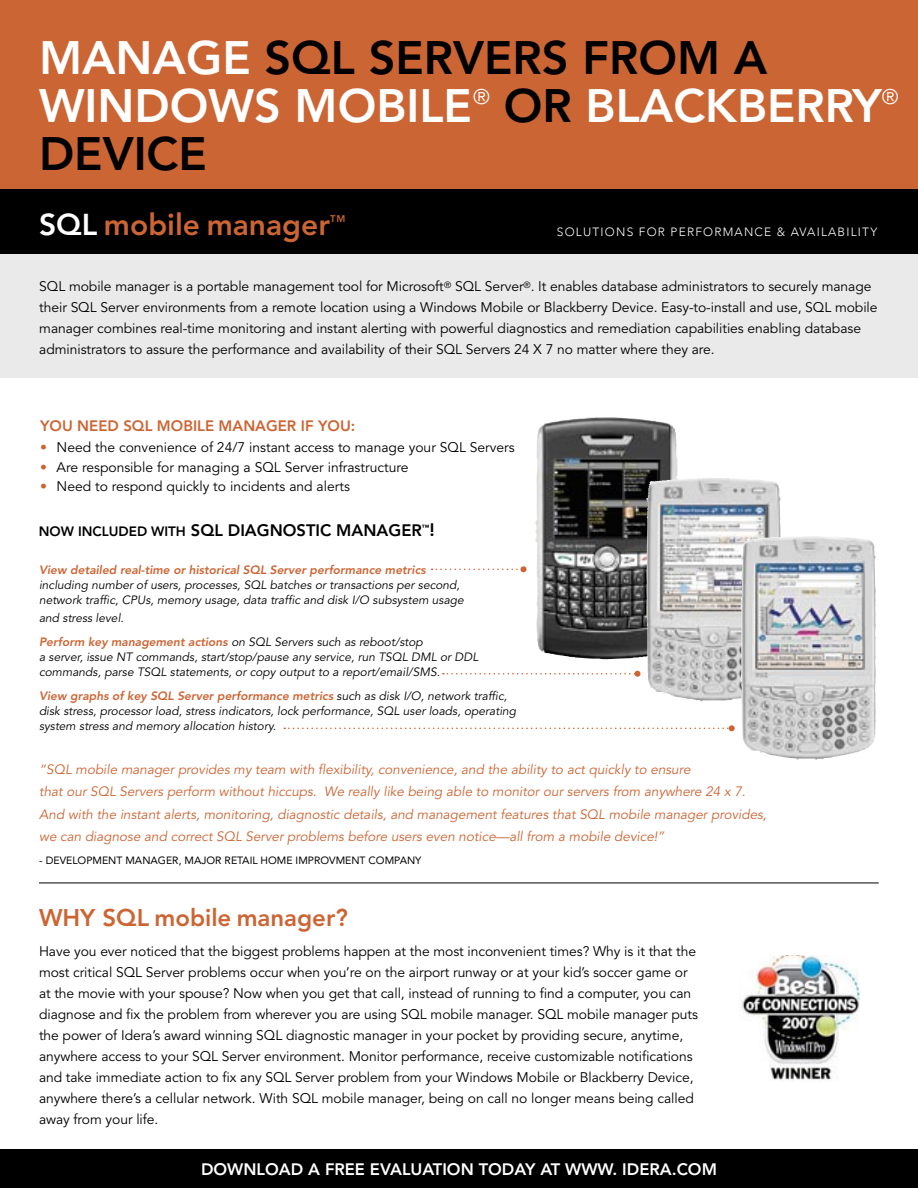
<style>
.page{position:relative;width:918px;height:1188px;background:#fff}
.page>*{position:absolute;margin:0;border:0;box-sizing:border-box;transform-origin:0 0}
.t1{font:800 46.5px/48px "Avenir LT Std";color:#fff}
.t2{font:800 30px "Avenir LT Std";color:#cc6534}
.t3{font:800 24px "Avenir LT Std";color:#cc6534}
.t4{font:800 16.5px "Avenir LT Std";color:#fff}
.t5{font:800 16.5px "Avenir LT Std";color:#000}
.t6{font:800 15px "Avenir LT Std";color:#cc6534}
.t7{font:13.8px/21px "Avenir LT Std";letter-spacing:-.005em;color:#000}
.t8{font:italic 13.5px/22.5px "Avenir";color:#cc6534}
.t9{font:italic 12px/15px "Avenir";color:#000}
.t10{font:italic 800 12px "Avenir";color:#cc6534}
.t11{font:300 12px "Avenir LT";letter-spacing:.1em;color:#fff}
.t12{font:10.5px "Avenir";color:#000}
.t13{font:800 9.6px "Avenir LT Std";color:#cc6534}
.s1{color:#000}
.s2{color:#fff}
.s3{color:#cc6534}
.s4{font-size:13.5px}
.s5{font-size:18px}
.s6{font-weight:800;color:#cc6534}
</style>
<div class="page">
<div style="left:0;top:254px;width:918px;height:124px;background:#eaeaea"></div>
<div style="left:0;top:1150px;width:918px;height:38px;background:#000"></div>
<hr style="left:39px;top:883px;width:840px;height:1px;background:#000">
<div style="left:0;top:0;width:918px;height:191px;background:#cc6534"></div>
<div style="left:0;top:189px;width:918px;height:65px;background:#000"></div>
<svg style="left:432px;top:566px;width:94px;height:6px"></svg>
<svg style="left:443px;top:671px;width:197px;height:6px"></svg>
<img style="left:535px;top:423px;width:143px;height:237px">
<img style="left:652px;top:498px;width:130px;height:203px">
<img style="left:748px;top:556px;width:128px;height:204px">
<svg style="left:284px;top:725px;width:451px;height:6px"></svg>
<img style="left:739px;top:955px;width:120px;height:125px">
<p class="t1" style="left:39px;top:34px;width:861px">MANAGE <span class="s1">SQL SERVERS FROM A<br></span>WINDOWS MOBILE<sup>®</sup> <span class="s1">OR</span> BLACKBERRY<sup>®<br></sup><span class="s1">DEVICE</span></p>
<p class="t2" style="left:39px;top:207px;width:293px"><span class="s2">SQL</span> mobile manager</p>
<p class="t13" style="left:330px;top:213px;width:17px">TM</p>
<p class="t11" style="left:557px;top:225px;width:322px">SOLUTIONS FOR PERFORMANCE &amp; AVAILABILITY</p>
<p class="t7" style="left:39px;top:277px;width:840px">SQL mobile manager is a portable management tool for Microsoft<sup>®</sup> SQL Server<sup>®</sup>. It enables database administrators to securely manage their SQL Server environments from a remote location using a Windows Mobile or Blackberry Device. Easy-to-install and use, SQL mobile manager combines real-time monitoring and instant alerting with powerful diagnostics and remediation capabilities enabling database administrators to assure the performance and availability of their SQL Servers 24 X 7 no matter where they are.</p>
<p class="t6" style="left:40px;top:417px;width:317px">YOU NEED SQL MOBILE MANAGER IF YOU:</p>
<p class="t7" style="left:40px;top:438px;width:476px"><span class="s3">•</span> Need the convenience of 24/7 instant access to manage your SQL Servers</p>
<p class="t7" style="left:40px;top:457px;width:370px"><span class="s3">•</span> Are responsible for managing a SQL Server infrastructure</p>
<p class="t7" style="left:40px;top:477px;width:311px"><span class="s3">•</span> Need to respond quickly to incidents and alerts</p>
<p class="t5" style="left:39px;top:520px;width:397px"><span class="s4">NOW INCLUDED WITH</span> SQL DIAGNOSTIC MANAGER<sup>™</sup><span class="s5">!</span></p>
<p class="t10" style="left:39px;top:563px;width:388px">View detailed real-time or historical SQL Server performance metrics</p>
<p class="t9" style="left:39px;top:578px;width:422px">including number of users, processes, SQL batches or transactions per second,</p>
<p class="t9" style="left:39px;top:593px;width:426px">network traffic, CPUs, memory usage, data traffic and disk I/O subsystem usage</p>
<p class="t9" style="left:39px;top:611px;width:86px">and stress level.</p>
<p class="t9" style="left:39px;top:635px;width:385px"><span class="s6">Perform key management actions</span> on SQL Servers such as reboot/stop</p>
<p class="t9" style="left:39px;top:650px;width:441px">a server, issue NT commands, start/stop/pause any service, run TSQL DML or DDL commands, parse TSQL statements, or copy output to a report/email/SMS.</p>
<p class="t9" style="left:39px;top:689px;width:479px"><span class="s6">View graphs of key SQL Server performance metrics</span> such as disk I/O, network traffic, disk stress, processor load, stress indicators, lock performance, SQL user loads, operating system stress and memory allocation history.</p>
<p class="t8" style="left:39px;top:758px;width:653px">“SQL mobile manager provides my team with flexibility, convenience, and the ability to act quickly to ensure</p>
<p class="t8" style="left:39px;top:781px;width:729px">that our SQL Servers perform without hiccups. We really like being able to monitor our servers from anywhere 24 x 7.<br>And with the instant alerts, monitoring, diagnostic details, and management features that SQL mobile manager provides, we can diagnose and correct SQL Server problems before users even notice—all from a mobile device!”</p>
<p class="t12" style="left:39px;top:854px;width:384px">- DEVELOPMENT MANAGER, MAJOR RETAIL HOME IMPROVMENT COMPANY</p>
<p class="t3" style="left:39px;top:904px;width:310px">WHY SQL mobile manager?</p>
<p class="t7" style="left:39px;top:941px;width:661px">Have you ever noticed that the biggest problems happen at the most inconvenient times? Why is it that the most critical SQL Server problems occur when you’re on the airport runway or at your kid’s soccer game or at the movie with your spouse? Now when you get that call, instead of running to find a computer, you can diagnose and fix the problem from wherever you are using SQL mobile manager. SQL mobile manager puts the power of Idera’s award winning SQL diagnostic manager in your pocket by providing secure, anytime, anywhere access to your SQL Server environment. Monitor performance, receive customizable notifications and take immediate action to fix any SQL Server problem from your Windows Mobile or Blackberry Device, anywhere there’s a cellular network. With SQL mobile manager, being on call no longer means being called away from your life.</p>
<p class="t4" style="left:201px;top:1160px;width:517px">DOWNLOAD A FREE EVALUATION TODAY AT WWW. IDERA.COM</p>
</div>
